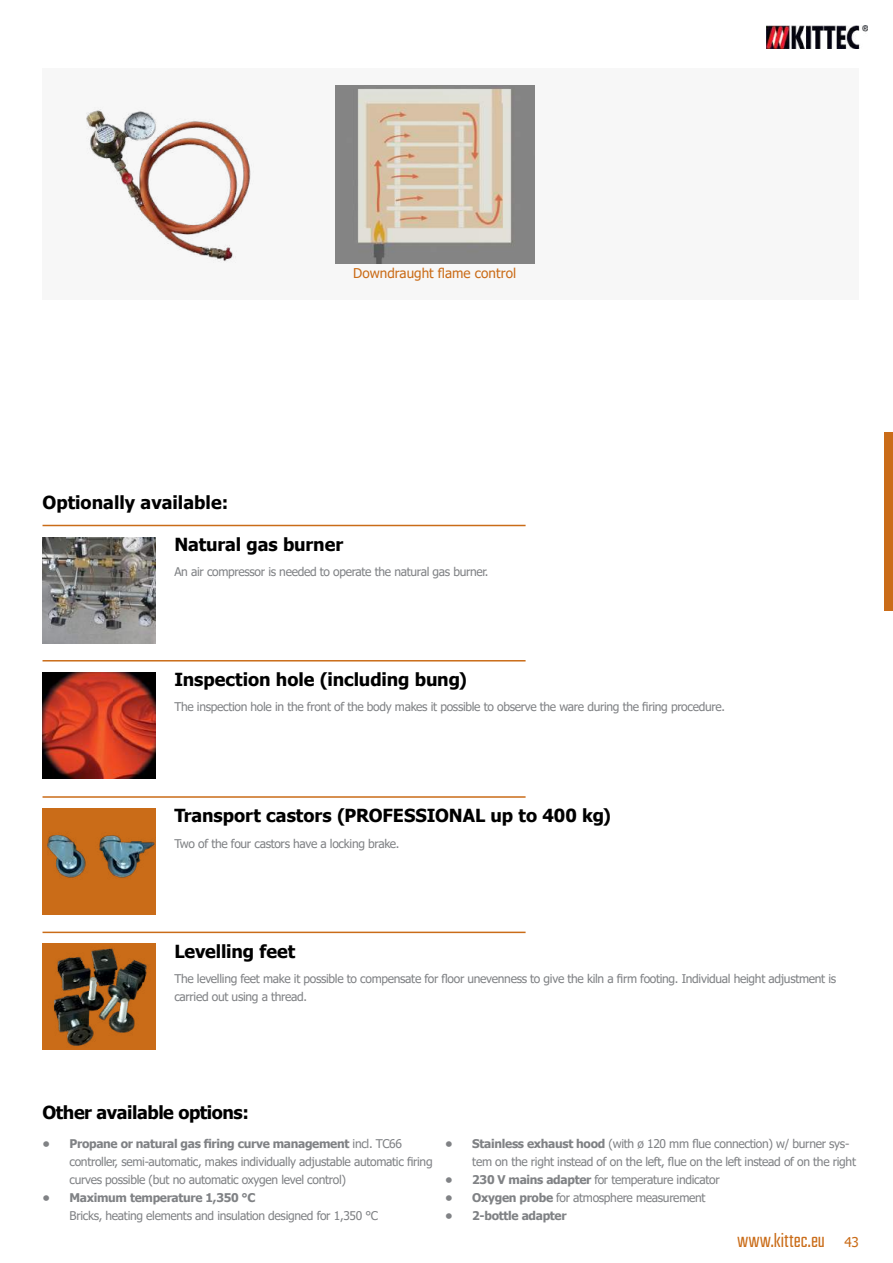
<style>
.page{position:relative;width:893px;height:1263px;background:#fff}
.page>*{position:absolute;margin:0;border:0;box-sizing:border-box;transform-origin:0 0}
.t1{font:300 21px "Teko";letter-spacing:.015em;color:#ca6c18}
.t2{font:700 18px "Tahoma";letter-spacing:-.005em;color:#000}
.t3{font:700 18px "Tahoma";letter-spacing:-.025em;color:#000}
.t4{font:13.5px "Tahoma";color:#ca6c18}
.t5{font:12px/18px "Tahoma";letter-spacing:-.025em;color:#808285}
.t6{font:700 12px "Tahoma";letter-spacing:-.025em;color:#808285}
.s1{font-weight:700}
.s2{font-family:"Tahoma";font-weight:400;font-size:13.5px}
</style>
<div class="page">
<img style="left:767px;top:25px;width:101px;height:24px">
<div style="left:884px;top:432px;width:9px;height:179px;background:#ca6c18"></div>
<div style="left:43px;top:68px;width:816px;height:232px;background:#f7f7f7"></div>
<img style="left:336px;top:85px;width:198px;height:179px">
<img style="left:86px;top:109px;width:165px;height:152px">
<hr style="left:43px;top:660px;width:483px;height:1px;background:#ca6c18">
<img style="left:43px;top:672px;width:113px;height:106px">
<hr style="left:43px;top:932px;width:483px;height:1px;background:#ca6c18">
<div style="left:43px;top:944px;width:113px;height:106px;background:#ca6c18"></div>
<img style="left:53px;top:948px;width:94px;height:98px">
<hr style="left:43px;top:796px;width:483px;height:2px;background:#ca6c18">
<img style="left:43px;top:808px;width:113px;height:106px">
<hr style="left:43px;top:525px;width:483px;height:1px;background:#ca6c18">
<img style="left:43px;top:537px;width:113px;height:106px">
<h2 class="t2" style="left:43px;top:490px;width:187px">Optionally available:</h2>
<p class="t4" style="left:353px;top:264px;width:165px">Downdraught flame control</p>
<h2 class="t2" style="left:174px;top:532px;width:170px">Natural gas burner</h2>
<p class="t5" style="left:174px;top:563px;width:316px">An air compressor is needed to operate the natural gas burner.</p>
<h2 class="t2" style="left:174px;top:667px;width:294px">Inspection hole (including bung)</h2>
<p class="t5" style="left:174px;top:699px;width:552px">The inspection hole in the front of the body makes it possible to observe the ware during the firing procedure.</p>
<h2 class="t2" style="left:174px;top:803px;width:438px">Transport castors (PROFESSIONAL up to 400 kg)</h2>
<p class="t5" style="left:174px;top:835px;width:227px">Two of the four castors have a locking brake.</p>
<h2 class="t2" style="left:174px;top:938px;width:123px">Levelling feet</h2>
<p class="t5" style="left:174px;top:970px;width:663px">The levelling feet make it possible to compensate for floor unevenness to give the kiln a firm footing. Individual height adjustment is carried out using a thread.</p>
<h2 class="t3" style="left:43px;top:1100px;width:208px">Other available options:</h2>
<p class="t5" style="left:70px;top:1136px;width:365px;text-indent:-27px"><span class="s1">• Propane or natural gas firing curve management</span> incl. TC66 controller, semi-automatic, makes individually adjustable automatic firing curves possible (but no automatic oxygen level control)</p>
<p class="t6" style="left:43px;top:1190px;width:215px">• Maximum temperature 1,350 °C</p>
<p class="t5" style="left:70px;top:1208px;width:310px">Bricks, heating elements and insulation designed for 1,350 °C</p>
<p class="t5" style="left:472px;top:1136px;width:385px;text-indent:-27px"><span class="s1">• Stainless exhaust hood</span> (with ø 120 mm flue connection) w/ burner sys&shy;tem on the right instead of on the left, flue on the left instead of on the right</p>
<p class="t5" style="left:445px;top:1172px;width:276px"><span class="s1">• 230 V mains adapter</span> for temperature indicator</p>
<p class="t5" style="left:445px;top:1190px;width:262px"><span class="s1">• Oxygen probe</span> for atmosphere measurement</p>
<p class="t6" style="left:445px;top:1208px;width:123px">• 2-bottle adapter</p>
<h1 class="t1" style="left:737px;top:1229px;width:123px">www.kittec.eu <span class="s2">43</span></h1>
</div>
